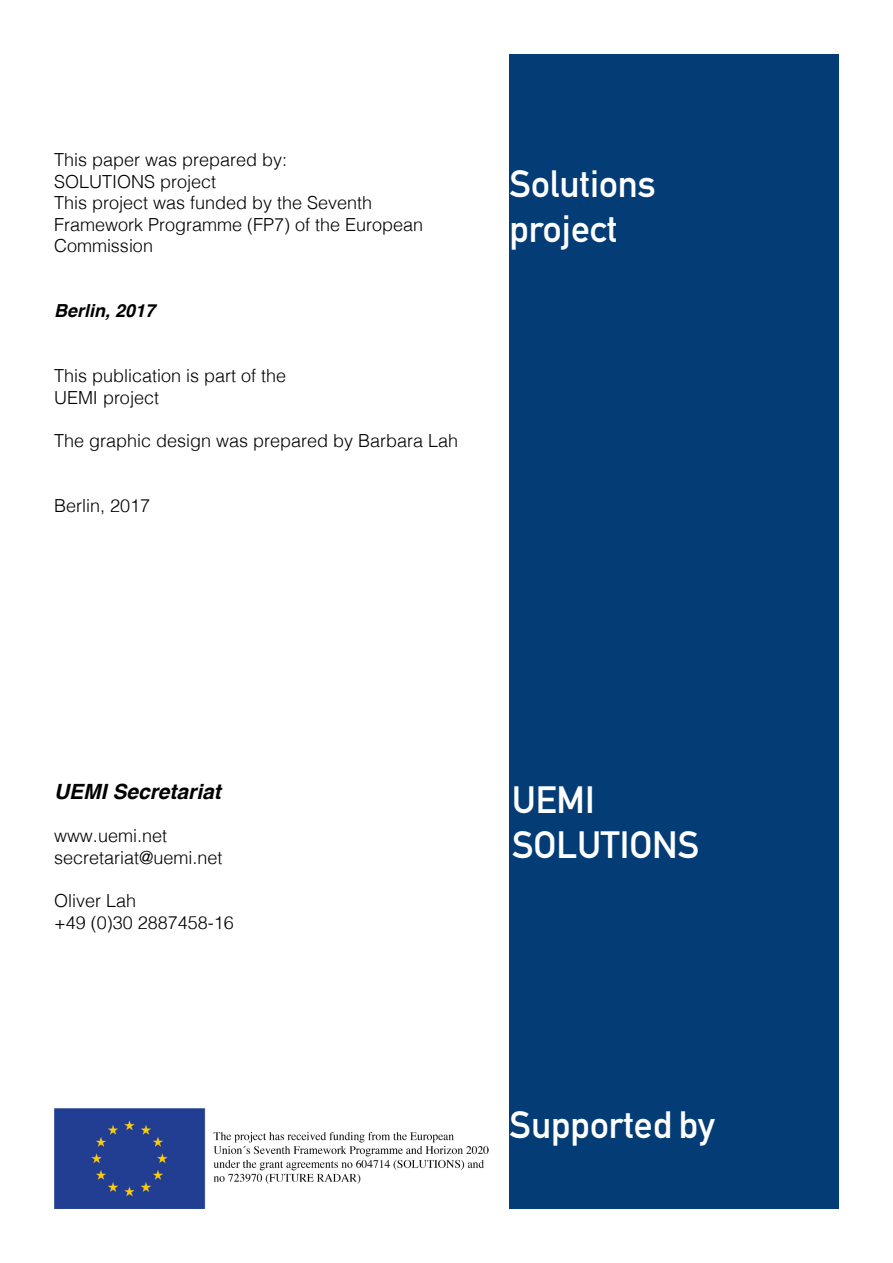
<style>
.page{position:relative;width:893px;height:1263px;background:#fff}
.page>*{position:absolute;margin:0;border:0;box-sizing:border-box;transform-origin:0 0}
.t1{font:700 37.5px "DIN Alternate";color:#fff}
.t2{font:italic 700 21px "Helvetica";color:#000}
.t3{font:300 18px "Helvetica";color:#000}
.t4{font:italic 700 18px "Helvetica";color:#000}
</style>
<div class="page">
<div style="left:509px;top:54px;width:330px;height:1155px;background:#043c75"></div>
<img style="left:54px;top:1109px;width:434px;height:100px">
<p class="t3" style="left:54px;top:144px;width:235px">This paper was prepared by:</p>
<p class="t3" style="left:54px;top:166px;width:164px">SOLUTIONS project</p>
<p class="t3" style="left:54px;top:187px;width:320px">This project was funded by the Seventh</p>
<p class="t3" style="left:54px;top:209px;width:371px">Framework Programme (FP7) of the European</p>
<p class="t3" style="left:54px;top:231px;width:101px">Commission</p>
<p class="t4" style="left:54px;top:296px;width:103px">Berlin, 2017</p>
<p class="t3" style="left:54px;top:360px;width:234px">This publication is part of the</p>
<p class="t3" style="left:54px;top:382px;width:107px">UEMI project</p>
<p class="t3" style="left:54px;top:425px;width:406px">The graphic design was prepared by Barbara Lah</p>
<p class="t3" style="left:54px;top:490px;width:98px">Berlin, 2017</p>
<p class="t1" style="left:509px;top:155px;width:148px">Solutions</p>
<p class="t1" style="left:509px;top:200px;width:109px">project</p>
<p class="t2" style="left:54px;top:774px;width:168px">UEMI Secretariat</p>
<p class="t3" style="left:54px;top:821px;width:115px">www.uemi.net</p>
<p class="t3" style="left:54px;top:842px;width:170px">secretariat@uemi.net</p>
<p class="t3" style="left:54px;top:885px;width:84px">Oliver Lah</p>
<p class="t3" style="left:54px;top:907px;width:181px">+49 (0)30 2887458-16</p>
<p class="t1" style="left:512px;top:771px;width:84px">UEMI</p>
<p class="t1" style="left:512px;top:816px;width:189px">SOLUTIONS</p>
<p class="t1" style="left:509px;top:1096px;width:207px">Supported by</p>
</div>
